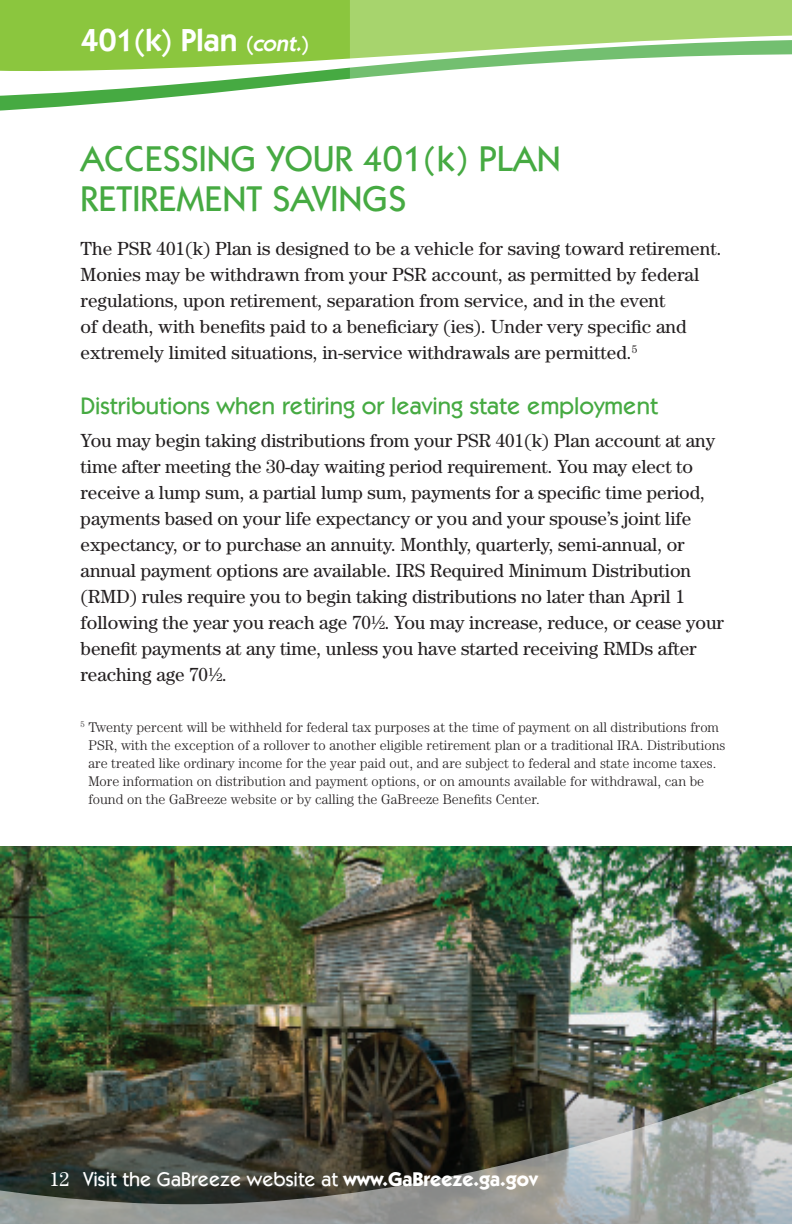
<style>
.page{position:relative;width:792px;height:1224px;background:#fff}
.page>*{position:absolute;margin:0;border:0;box-sizing:border-box;transform-origin:0 0}
.HEADLINE{font:500 36px/40px "Itc Kabel";color:#46aa42}
.t1{font:600 32px "Itc Kabel";color:#fff}
.SUBHEAD{font:500 24px "Itc Kabel";color:#46aa42}
.SUBHEAD-2{font:500 20px "Itc Kabel";color:#fff}
.Body_Copy{font:19px/26px "Century";letter-spacing:-.005em;color:#231f20}
.t2{font:300 14px/18px "Century";color:#231f20}
.s1{font-size:22px}
.s2{font-style:italic;font-size:22px}
.s3{font-family:"Century";font-weight:400}
.s4{font-weight:700}
</style>
<div class="page">
<img style="left:0;top:847px;width:792px;height:197px">
<img style="left:0;top:1044px;width:792px;height:33px">
<img style="left:0;top:1077px;width:792px;height:147px">
<svg style="left:0;top:78px;width:350px;height:27px"></svg>
<svg style="left:0;top:0;width:350px;height:78px;background:#98cc55"></svg>
<svg style="left:350px;top:0;width:442px;height:79px;fill:#a7d46d"></svg>
<p class="t1" style="left:81px;top:21px;width:229px">401(k) Plan <span class="s1">(</span><span class="s2">cont.</span><span class="s1">)</span></p>
<p class="HEADLINE" style="left:81px;top:139px;width:482px">ACCESSING YOUR 401(k) PLAN<br>RETIREMENT SAVINGS</p>
<p class="Body_Copy" style="left:81px;top:235px;width:642px">The PSR 401(k) Plan is designed to be a vehicle for saving toward retirement.<br>Monies may be withdrawn from your PSR account, as permitted by federal regulations, upon retirement, separation from service, and in the event<br>of death, with benefits paid to a beneficiary (ies). Under very specific and extremely limited situations, in-service withdrawals are permitted.<sup>5</sup></p>
<p class="SUBHEAD" style="left:81px;top:392px;width:579px">Distributions when retiring or leaving state employment</p>
<p class="Body_Copy" style="left:81px;top:427px;width:645px">You may begin taking distributions from your PSR 401(k) Plan account at any time after meeting the 30-day waiting period requirement. You may elect to receive a lump sum, a partial lump sum, payments for a specific time period, payments based on your life expectancy or you and your spouse’s joint life expectancy, or to purchase an annuity. Monthly, quarterly, semi-annual, or annual payment options are available. IRS Required Minimum Distribution (RMD) rules require you to begin taking distributions no later than April 1 following the year you reach age 70½. You may increase, reduce, or cease your benefit payments at any time, unless you have started receiving RMDs after reaching age 70½.</p>
<p class="t2" style="left:89px;top:718px;width:638px;text-indent:-8px"><sup>5</sup> Twenty percent will be withheld for federal tax purposes at the time of payment on all distributions from PSR, with the exception of a rollover to another eligible retirement plan or a traditional IRA. Distributions are treated like ordinary income for the year paid out, and are subject to federal and state income taxes.<br>More information on distribution and payment options, or on amounts available for withdrawal, can be found on the GaBreeze website or by calling the GaBreeze Benefits Center.</p>
<p class="SUBHEAD-2" style="left:50px;top:1167px;width:490px"><span class="s3">12</span> Visit the GaBreeze website at <span class="s4">www.GaBreeze.ga.gov</span></p>
</div>
